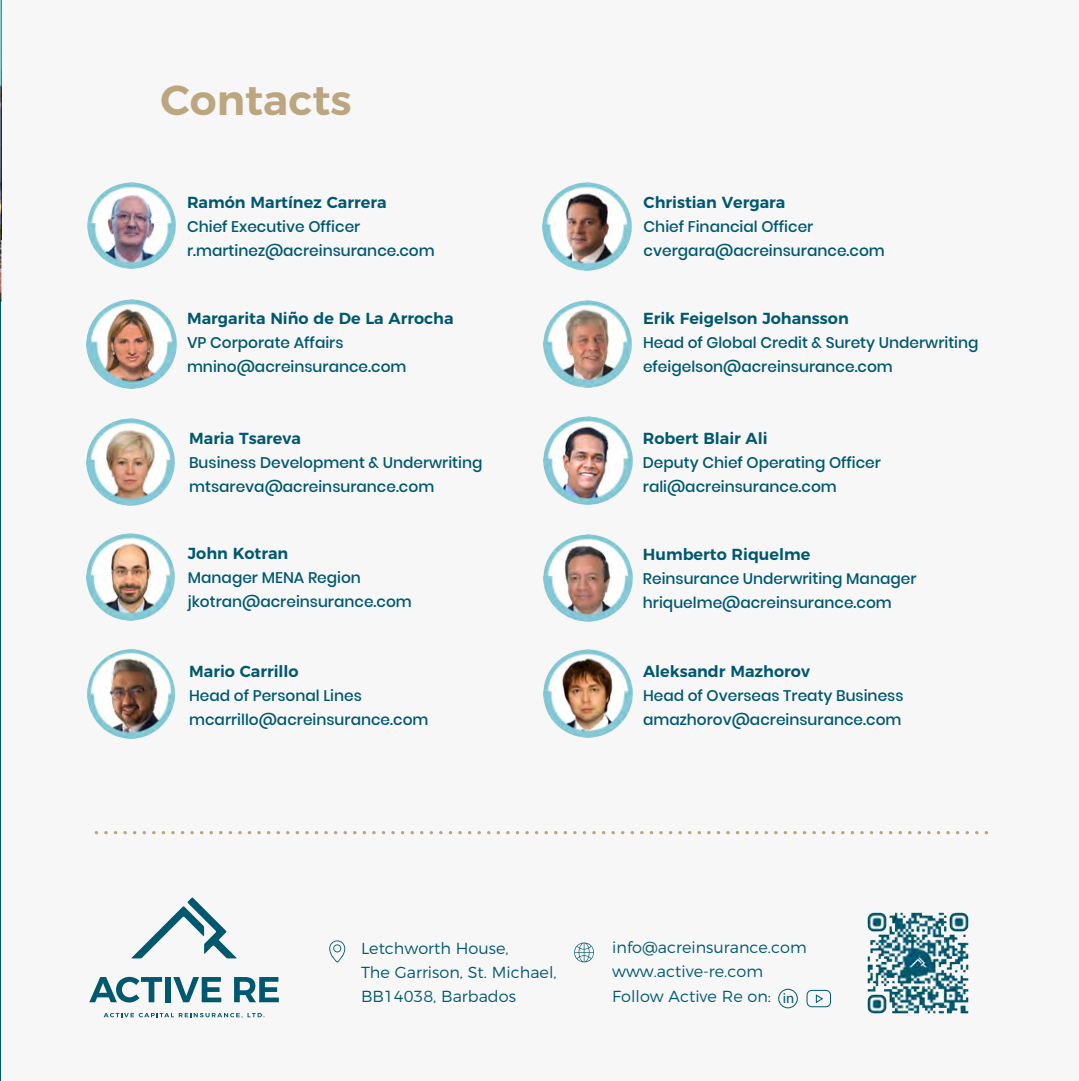
<style>
.page{position:relative;width:1079px;height:1081px;background:#fff}
.page>*{position:absolute;margin:0;border:0;box-sizing:border-box;transform-origin:0 0}
.t1{font:600 42px "Montserrat";color:#bba680}
.t2{font:600 16px "Montserrat";color:#00586f}
.t3{font:300 16px/24px "Montserrat";color:#00586f}
.t4{font:500 15.4px/24px "Poppins";color:#00586f}
.s1{font-family:"Myriad Pro";font-weight:400;font-size:14.8px}
</style>
<div class="page">
<div style="left:0;top:0;width:1079px;height:1080px;background:#f7f7f7"></div>
<hr style="left:0;top:0;width:1px;height:1080px;background:#00586f">
<img style="left:0;top:86px;width:1px;height:216px">
<hr style="left:1078px;top:0;width:1px;height:1080px;background:#00586f">
<svg style="left:0;top:0;width:1px;height:86px"></svg>
<svg style="left:131px;top:897px;width:106px;height:61px"></svg>
<svg style="left:89px;top:976px;width:73px;height:26px"></svg>
<div style="left:165px;top:976px;width:6px;height:26px;background:#00586f"></div>
<svg style="left:173px;top:977px;width:48px;height:25px"></svg>
<svg style="left:234px;top:977px;width:45px;height:25px"></svg>
<svg style="left:104px;top:1012px;width:160px;height:5px"></svg>
<svg style="left:96px;top:831px;width:892px;height:3px"></svg>
<svg style="left:329px;top:940px;width:16px;height:22px"></svg>
<svg style="left:574px;top:942px;width:20px;height:20px"></svg>
<div style="left:778px;top:988px;width:20px;height:20px;border:1px solid #00586f;border-radius:50%"></div>
<div style="left:806px;top:989px;width:25px;height:18px;border:1px solid #00586f;border-radius:5px"></div>
<svg style="left:815px;top:994px;width:9px;height:9px"></svg>
<img style="left:87px;top:182px;width:89px;height:86px">
<img style="left:543px;top:416px;width:89px;height:88px">
<img style="left:86px;top:533px;width:89px;height:87px">
<img style="left:86px;top:418px;width:89px;height:87px">
<img style="left:544px;top:301px;width:87px;height:86px">
<img style="left:543px;top:534px;width:89px;height:88px">
<img style="left:87px;top:300px;width:89px;height:88px">
<img style="left:543px;top:182px;width:89px;height:88px">
<img style="left:543px;top:649px;width:89px;height:88px">
<img style="left:87px;top:649px;width:87px;height:89px">
<img style="left:867px;top:912px;width:102px;height:102px">
<h1 class="t1" style="left:160px;top:66px;width:193px">Contacts</h1>
<p class="t2" style="left:187px;top:189px;width:201px">Ramón Martínez Carrera</p>
<p class="t4" style="left:187px;top:214px;width:249px">Chief Executive Officer r.martinez@acreinsurance.com</p>
<p class="t2" style="left:187px;top:305px;width:268px">Margarita Niño de De La Arrocha</p>
<p class="t4" style="left:187px;top:331px;width:221px">VP Corporate Affairs mnino@acreinsurance.com</p>
<p class="t2" style="left:189px;top:425px;width:113px">Maria Tsareva</p>
<p class="t4" style="left:189px;top:451px;width:295px">Business Development &amp; Underwriting mtsareva@acreinsurance.com</p>
<p class="t2" style="left:188px;top:540px;width:102px">John Kotran</p>
<p class="t4" style="left:188px;top:566px;width:225px">Manager MENA Region jkotran@acreinsurance.com</p>
<p class="t2" style="left:189px;top:658px;width:111px">Mario Carrillo</p>
<p class="t4" style="left:189px;top:684px;width:241px">Head of Personal Lines mcarrillo@acreinsurance.com</p>
<p class="t2" style="left:643px;top:189px;width:143px">Christian Vergara</p>
<p class="t4" style="left:643px;top:214px;width:243px">Chief Financial Officer cvergara@acreinsurance.com</p>
<p class="t2" style="left:643px;top:305px;width:207px">Erik Feigelson Johansson</p>
<p class="t4" style="left:643px;top:331px;width:337px">Head of Global Credit &amp; Surety Underwriting efeigelson@acreinsurance.com</p>
<p class="t2" style="left:643px;top:425px;width:126px">Robert Blair Ali</p>
<p class="t4" style="left:643px;top:451px;width:240px">Deputy Chief Operating Officer rali@acreinsurance.com</p>
<p class="t2" style="left:643px;top:541px;width:169px">Humberto Riquelme</p>
<p class="t4" style="left:643px;top:566px;width:275px">Reinsurance Underwriting Manager hriquelme@acreinsurance.com</p>
<p class="t2" style="left:643px;top:658px;width:168px">Aleksandr Mazhorov</p>
<p class="t4" style="left:643px;top:683px;width:262px">Head of Overseas Treaty Business amazhorov@acreinsurance.com</p>
<p class="t3" style="left:361px;top:935px;width:197px">Letchworth House,<br>The Garrison, St. Michael,<br>BB14038, Barbados</p>
<p class="t3" style="left:612px;top:933px;width:196px;line-height:24.8px">info@acreinsurance.com www.active-re.com<br>Follow Active Re on: <span class="s1">in</span></p>
</div>
